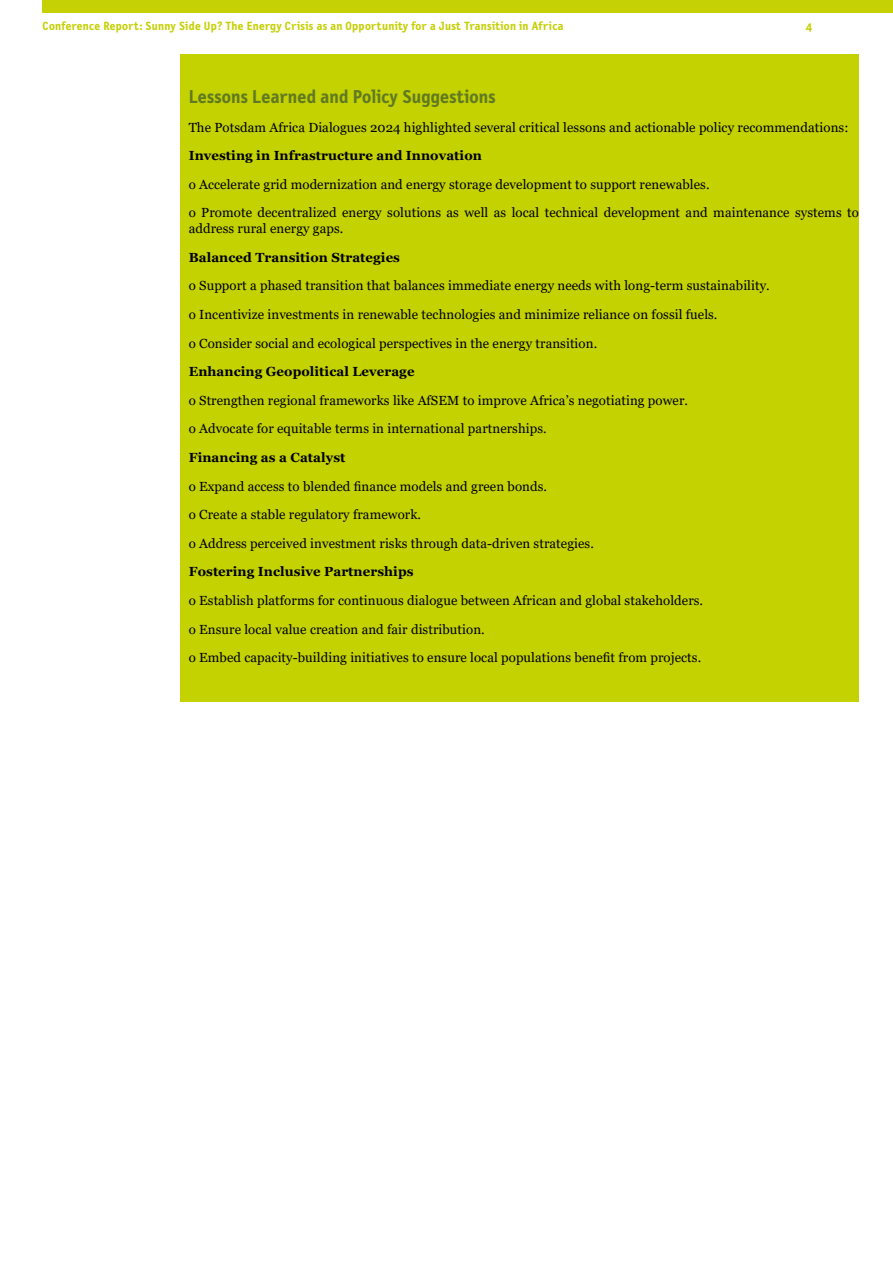
<style>
.page{position:relative;width:893px;height:1263px;background:#fff}
.page>*{position:absolute;margin:0;border:0;box-sizing:border-box;transform-origin:0 0}
.GGS_Fließtext{font:700 18.75px "Letter Gothic Text OT";letter-spacing:.005em;color:#617923}
.GGS_Fließtext-2{font:13.2px/15.9px "Georgia";letter-spacing:.005em;color:#000}
.GGS_Fließtext-3{font:700 13.2px "Georgia";letter-spacing:.005em;color:#000}
.t1{font:700 12px "Letter Gothic Text OT";letter-spacing:.02em;color:#c5d005}
</style>
<div class="page">
<div style="left:43px;top:0;width:850px;height:13px;background:#c5d005"></div>
<div style="left:180px;top:55px;width:679px;height:647px;background:#c3d200"></div>
<p class="t1" style="left:43px;top:18px;width:523px">Conference Report: Sunny Side Up? The Energy Crisis as an Opportunity for a Just Transition in Africa</p>
<p class="t1" style="left:806px;top:18px;width:8px">4</p>
<p class="GGS_Fließtext" style="left:189px;top:85px;width:308px">Lessons Learned and Policy Suggestions</p>
<p class="GGS_Fließtext-2" style="left:189px;top:119px;width:661px">The Potsdam Africa Dialogues 2024 highlighted several critical lessons and actionable policy recommendations:</p>
<p class="GGS_Fließtext-3" style="left:189px;top:147px;width:295px">Investing in Infrastructure and Innovation</p>
<p class="GGS_Fließtext-2" style="left:189px;top:177px;width:522px">o Accelerate grid modernization and energy storage development to support renewables.</p>
<p class="GGS_Fließtext-2" style="left:189px;top:205px;width:672px">o Promote decentralized energy solutions as well as local technical development and maintenance systems to address rural energy gaps.</p>
<p class="GGS_Fließtext-3" style="left:189px;top:249px;width:213px">Balanced Transition Strategies</p>
<p class="GGS_Fließtext-2" style="left:189px;top:278px;width:583px">o Support a phased transition that balances immediate energy needs with long-term sustainability.</p>
<p class="GGS_Fließtext-2" style="left:189px;top:307px;width:530px">o Incentivize investments in renewable technologies and minimize reliance on fossil fuels.</p>
<p class="GGS_Fließtext-2" style="left:189px;top:335px;width:410px">o Consider social and ecological perspectives in the energy transition.</p>
<p class="GGS_Fließtext-3" style="left:189px;top:363px;width:227px">Enhancing Geopolitical Leverage</p>
<p class="GGS_Fließtext-2" style="left:189px;top:393px;width:501px">o Strengthen regional frameworks like AfSEM to improve Africa’s negotiating power.</p>
<p class="GGS_Fließtext-2" style="left:189px;top:421px;width:359px">o Advocate for equitable terms in international partnerships.</p>
<p class="GGS_Fließtext-3" style="left:189px;top:449px;width:158px">Financing as a Catalyst</p>
<p class="GGS_Fließtext-2" style="left:189px;top:478px;width:360px">o Expand access to blended finance models and green bonds.</p>
<p class="GGS_Fließtext-2" style="left:189px;top:507px;width:234px">o Create a stable regulatory framework.</p>
<p class="GGS_Fließtext-2" style="left:189px;top:536px;width:407px">o Address perceived investment risks through data-driven strategies.</p>
<p class="GGS_Fließtext-3" style="left:189px;top:563px;width:226px">Fostering Inclusive Partnerships</p>
<p class="GGS_Fließtext-2" style="left:189px;top:593px;width:516px">o Establish platforms for continuous dialogue between African and global stakeholders.</p>
<p class="GGS_Fließtext-2" style="left:189px;top:621px;width:298px">o Ensure local value creation and fair distribution.</p>
<p class="GGS_Fließtext-2" style="left:189px;top:650px;width:514px">o Embed capacity-building initiatives to ensure local populations benefit from projects.</p>
</div>
